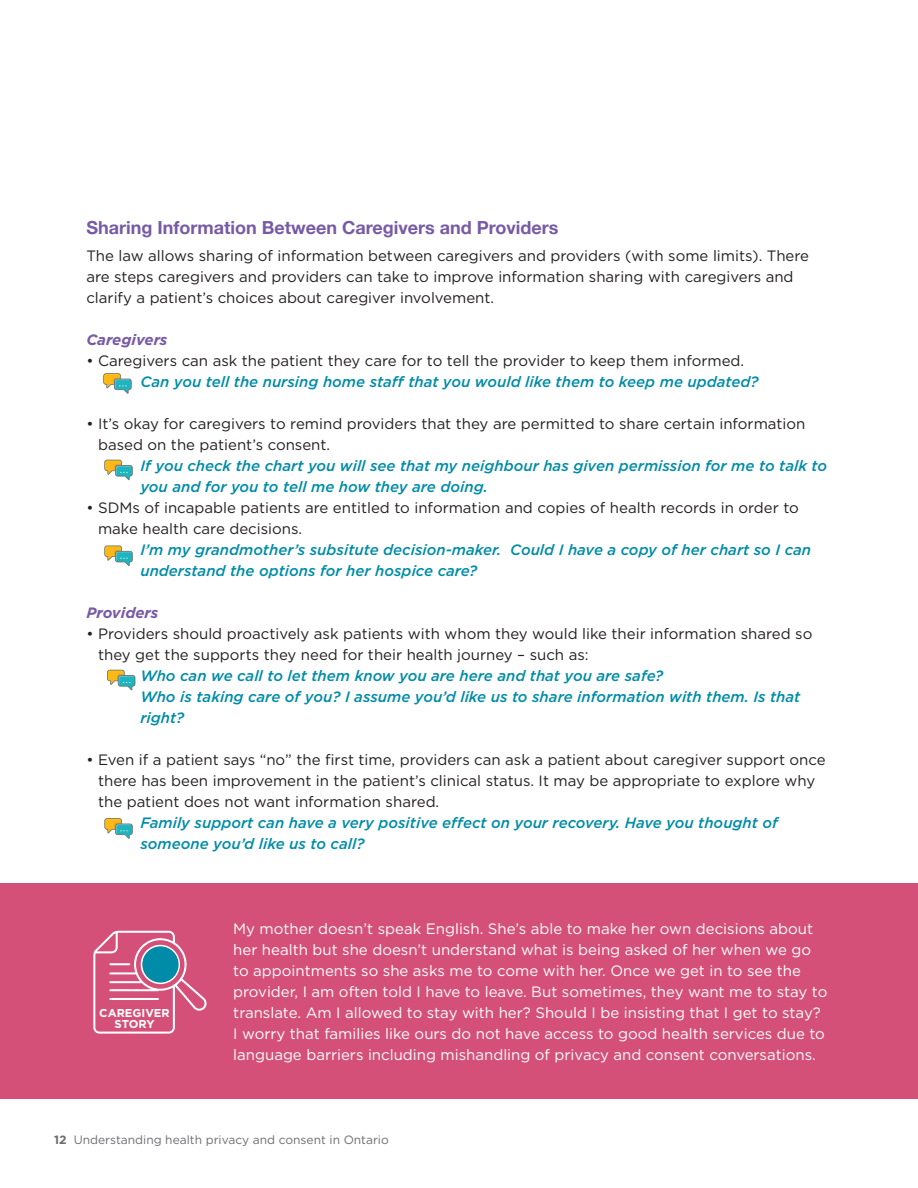
<style>
.page{position:relative;width:918px;height:1188px;background:#fff}
.page>*{position:absolute;margin:0;border:0;box-sizing:border-box;transform-origin:0 0}
.sub_head{font:700 18px "Helvetica Neue";color:#775aa6}
.Change_body_text{font:15px/21px "Gotham";color:#231f20}
.t1{font:italic 500 15px/21px "Gotham";color:#008ca8}
.Change_body_text-2{font:15px/21px "Gotham";color:#fff}
.Change_body_text-3{font:italic 700 15px "Gotham";color:#775aa6}
.t2{font:12px "Gotham";color:#6c6d70}
.Good_capped_title{font:700 11.4px/11.4px "Gotham";color:#fff;text-align:center}
.s1{font-weight:700}
</style>
<div class="page">
<div style="left:0;top:883px;width:918px;height:216px;background:#d55078"></div>
<svg style="left:93px;top:931px;width:114px;height:103px"></svg>
<div style="left:142px;top:946px;width:37px;height:37px;background:#008ca8;border-radius:50%"></div>
<svg style="left:103px;top:373px;width:29px;height:21px"></svg>
<svg style="left:104px;top:460px;width:29px;height:20px"></svg>
<svg style="left:104px;top:546px;width:29px;height:20px"></svg>
<svg style="left:107px;top:670px;width:28px;height:20px"></svg>
<svg style="left:104px;top:818px;width:29px;height:21px"></svg>
<p class="sub_head" style="left:86px;top:213px;width:473px">Sharing Information Between Caregivers and Providers</p>
<p class="Change_body_text" style="left:86px;top:245px;width:724px">The law allows sharing of information between caregivers and providers (with some limits). There are steps caregivers and providers can take to improve information sharing with caregivers and clarify a patient’s choices about caregiver involvement.</p>
<p class="Change_body_text-3" style="left:86px;top:330px;width:83px">Caregivers</p>
<p class="Change_body_text" style="left:86px;top:350px;width:659px">• Caregivers can ask the patient they care for to tell the provider to keep them informed.</p>
<p class="t1" style="left:140px;top:371px;width:620px">Can you tell the nursing home staff that you would like them to keep me updated?</p>
<p class="Change_body_text" style="left:98px;top:413px;width:709px;text-indent:-12px">• It’s okay for caregivers to remind providers that they are permitted to share certain information based on the patient’s consent.</p>
<p class="t1" style="left:140px;top:455px;width:688px">If you check the chart you will see that my neighbour has given permission for me to talk to you and for you to tell me how they are doing.</p>
<p class="Change_body_text" style="left:98px;top:497px;width:702px;text-indent:-12px">• SDMs of incapable patients are entitled to information and copies of health records in order to make health care decisions.</p>
<p class="t1" style="left:140px;top:539px;width:672px">I’m my grandmother’s subsitute decision-maker. Could I have a copy of her chart so I can understand the options for her hospice care?</p>
<p class="Change_body_text-3" style="left:86px;top:603px;width:73px">Providers</p>
<p class="Change_body_text" style="left:98px;top:623px;width:716px;text-indent:-12px">• Providers should proactively ask patients with whom they would like their information shared so they get the supports they need for their health journey – such as:</p>
<p class="t1" style="left:140px;top:665px;width:661px">Who can we call to let them know you are here and that you are safe?<br>Who is taking care of you? I assume you’d like us to share information with them. Is that right?</p>
<p class="Change_body_text" style="left:98px;top:749px;width:729px;text-indent:-12px">• Even if a patient says “no” the first time, providers can ask a patient about caregiver support once there has been improvement in the patient’s clinical status. It may be appropriate to explore why the patient does not want information shared.</p>
<p class="t1" style="left:140px;top:812px;width:639px">Family support can have a very positive effect on your recovery. Have you thought of someone you’d like us to call?</p>
<p class="Good_capped_title" style="left:99px;top:1007px;width:72px">CAREGIVER<br>STORY</p>
<p class="Change_body_text-2" style="left:233px;top:918px;width:596px">My mother doesn’t speak English. She’s able to make her own decisions about her health but she doesn’t understand what is being asked of her when we go to appointments so she asks me to come with her. Once we get in to see the provider, I am often told I have to leave. But sometimes, they want me to stay to translate. Am I allowed to stay with her? Should I be insisting that I get to stay?<br>I worry that families like ours do not have access to good health services due to language barriers including mishandling of privacy and consent conversations.</p>
<p class="t2" style="left:54px;top:1132px;width:336px"><span class="s1">12</span> Understanding health privacy and consent in Ontario</p>
</div>
